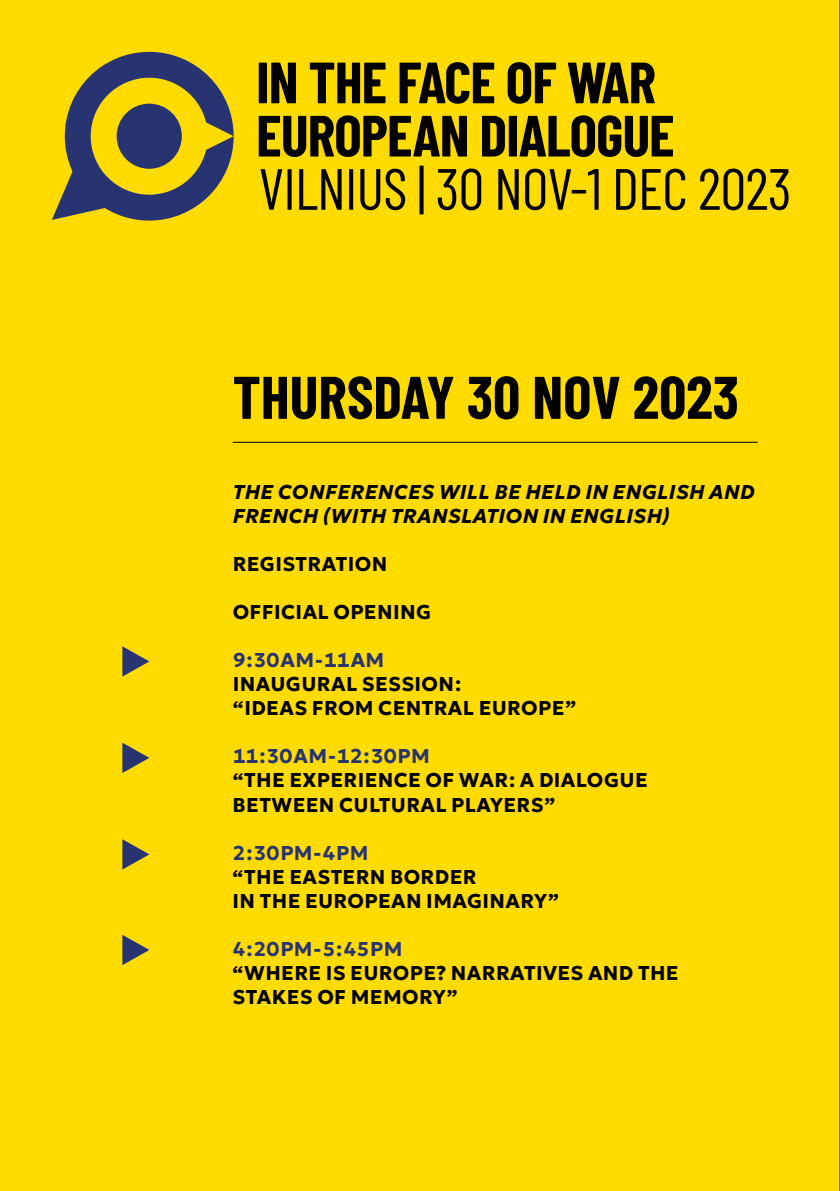
<style>
.page{position:relative;width:840px;height:1191px;background:#fff}
.page>*{position:absolute;margin:0;border:0;box-sizing:border-box;transform-origin:0 0}
.t1{font:700 60px "Barlow Condensed";color:#000}
.t2{font:58px "Barlow Condensed";letter-spacing:-.015em;color:#000}
.t3{font:100 20px/24px "Geologica";letter-spacing:.02em;color:#000}
.t4{font:100 20px "Geologica";color:#283371}
</style>
<div class="page">
<div style="left:0;top:0;width:839px;height:1191px;background:#ffdb00"></div>
<hr style="left:839px;top:0;width:1px;height:1191px;background:#000">
<svg style="left:258px;top:63px;width:38px;height:40px"></svg>
<svg style="left:309px;top:63px;width:76px;height:40px"></svg>
<svg style="left:399px;top:62px;width:95px;height:42px"></svg>
<svg style="left:507px;top:62px;width:49px;height:42px"></svg>
<svg style="left:567px;top:63px;width:87px;height:40px"></svg>
<svg style="left:258px;top:115px;width:208px;height:42px"></svg>
<svg style="left:482px;top:115px;width:190px;height:42px"></svg>
<svg style="left:52px;top:52px;width:181px;height:169px"></svg>
<div style="left:117px;top:104px;width:65px;height:65px;background:#283371;border-radius:50%"></div>
<hr style="left:232px;top:442px;width:525px;height:1px;background:#000">
<svg style="left:122px;top:646px;width:27px;height:30px"></svg>
<svg style="left:122px;top:742px;width:27px;height:31px"></svg>
<svg style="left:122px;top:839px;width:27px;height:30px"></svg>
<svg style="left:122px;top:935px;width:27px;height:30px"></svg>
<h2 class="t2" style="left:258px;top:147px;width:534px">VILNIUS | 30 NOV-1 DEC 2023</h2>
<h1 class="t1" style="left:232px;top:354px;width:507px">THURSDAY 30 NOV 2023</h1>
<p class="t3" style="left:232px;top:478px;width:523px">THE CONFERENCES WILL BE HELD IN ENGLISH AND<br>FRENCH (WITH TRANSLATION IN ENGLISH)</p>
<p class="t3" style="left:232px;top:550px;width:156px">REGISTRATION</p>
<p class="t3" style="left:232px;top:598px;width:200px">OFFICIAL OPENING</p>
<p class="t4" style="left:232px;top:643px;width:153px">9 : 30 AM - 11 AM</p>
<p class="t3" style="left:232px;top:670px;width:345px">INAUGURAL SESSION :<br>“ IDEAS FROM CENTRAL EUROPE ”</p>
<p class="t4" style="left:232px;top:739px;width:198px">11 : 30 AM - 12 : 30 PM</p>
<p class="t3" style="left:232px;top:766px;width:416px">“ THE EXPERIENCE OF WAR : A DIALOGUE<br>BETWEEN CULTURAL PLAYERS”</p>
<p class="t4" style="left:232px;top:835px;width:137px">2 : 30 PM - 4 PM</p>
<p class="t3" style="left:232px;top:862px;width:327px">“THE EASTERN BORDER<br>IN THE EUROPEAN IMAGINARY ”</p>
<p class="t4" style="left:232px;top:931px;width:171px">4 : 20 PM - 5 : 45 PM</p>
<p class="t3" style="left:232px;top:958px;width:447px">“WHERE IS EUROPE? NARRATIVES AND THE<br>STAKES OF MEMORY ”</p>
</div>
